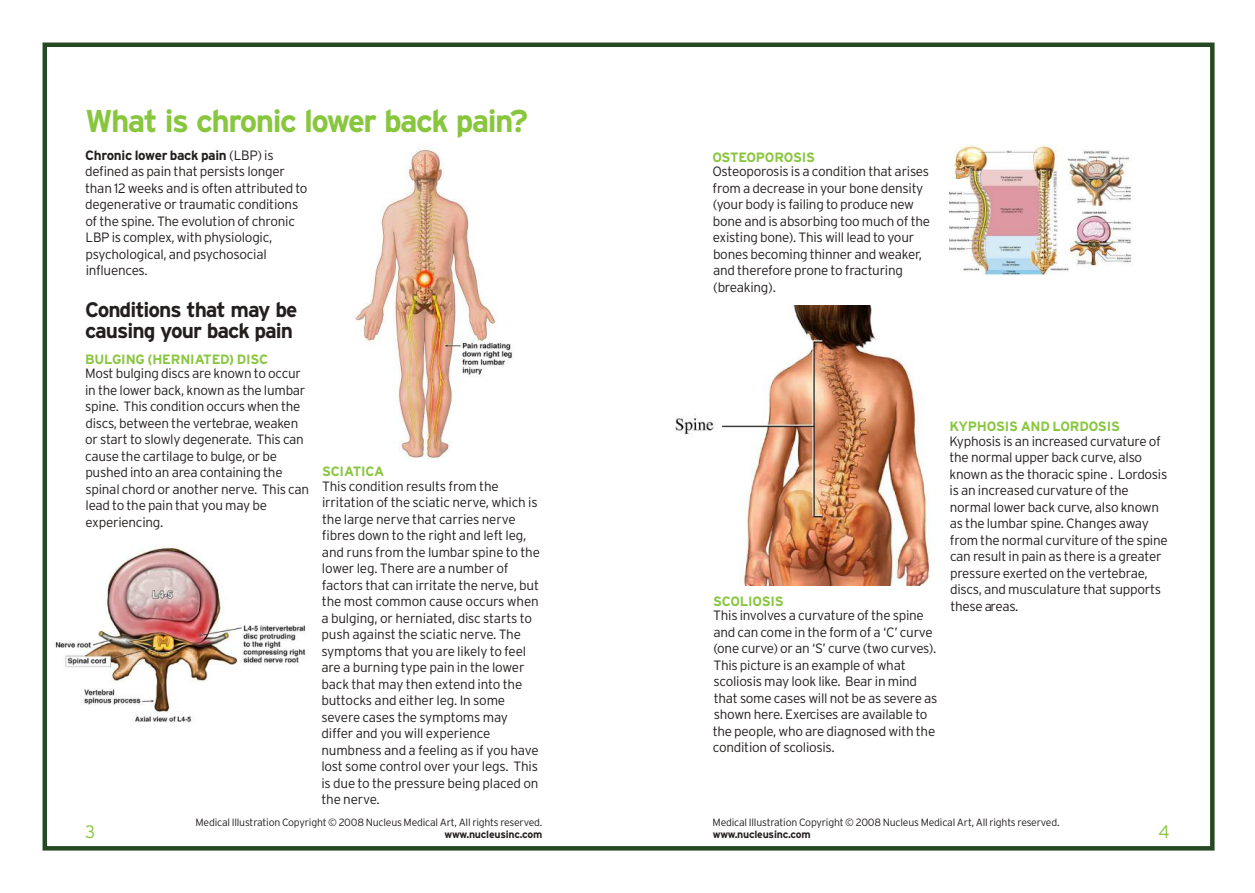
<style>
.page{position:relative;width:1255px;height:893px;background:#fff}
.page>*{position:absolute;margin:0;border:0;box-sizing:border-box;transform-origin:0 0}
.t1{font:700 31.5px "Interstate";letter-spacing:-.05em;color:#88c63e}
.t2{font:700 21px/21px "Interstate";letter-spacing:-.05em;color:#241f1f}
.t3{font:300 18px "Interstate";color:#88c63e}
.t4{font:300 13.5px/16.5px "Interstate";letter-spacing:-.02em;color:#241f1f}
.t5{font:700 13.5px "Interstate";letter-spacing:-.015em;color:#88c63e}
.t6{font:300 10.5px "Interstate";letter-spacing:-.02em;color:#241f1f}
.t7{font:700 10.5px "Interstate";letter-spacing:-.02em;color:#241f1f}
.s1{font-weight:700}
</style>
<div class="page">
<div style="left:43px;top:43px;width:1171px;height:808px;border:4px solid #264823"></div>
<img style="left:55px;top:546px;width:251px;height:177px">
<img style="left:353px;top:147px;width:161px;height:312px">
<img style="left:675px;top:305px;width:256px;height:281px">
<img style="left:949px;top:145px;width:183px;height:130px">
<h1 class="t1" style="left:85px;top:103px;width:444px">What is chronic lower back pain?</h1>
<p class="t4" style="left:85px;top:147px;width:224px"><span class="s1">Chronic lower back pain</span> (LBP) is defined as pain that persists longer than 12 weeks and is often attributed to degenerative or traumatic conditions of the spine. The evolution of chronic LBP is complex, with physiologic, psychological, and psychosocial influences.</p>
<h2 class="t2" style="left:85px;top:299px;width:214px">Conditions that may be causing your back pain</h2>
<p class="t5" style="left:85px;top:351px;width:185px">BULGING (HERNIATED) DISC</p>
<p class="t4" style="left:85px;top:365px;width:225px">Most bulging discs are known to occur in the lower back, known as the lumbar spine. This condition occurs when the discs, between the vertebrae, weaken or start to slowly degenerate. This can cause the cartilage to bulge, or be pushed into an area containing the spinal chord or another nerve. This can lead to the pain that you may be experiencing.</p>
<p class="t5" style="left:322px;top:464px;width:64px">SCIATICA</p>
<p class="t4" style="left:321px;top:478px;width:220px">This condition results from the irritation of the sciatic nerve, which is the large nerve that carries nerve fibres down to the right and left leg, and runs from the lumbar spine to the lower leg. There are a number of factors that can irritate the nerve, but the most common cause occurs when a bulging, or herniated, disc starts to push against the sciatic nerve. The symptoms that you are likely to feel are a burning type pain in the lower back that may then extend into the buttocks and either leg. In some severe cases the symptoms may differ and you will experience numbness and a feeling as if you have lost some control over your legs. This is due to the pressure being placed on the nerve.</p>
<p class="t5" style="left:712px;top:149px;width:104px">OSTEOPOROSIS</p>
<p class="t4" style="left:712px;top:163px;width:219px">Osteoporosis is a condition that arises from a decrease in your bone density (your body is failing to produce new bone and is absorbing too much of the existing bone). This will lead to your bones becoming thinner and weaker, and therefore prone to fracturing (breaking).</p>
<p class="t5" style="left:713px;top:593px;width:72px">SCOLIOSIS</p>
<p class="t4" style="left:712px;top:607px;width:226px">This involves a curvature of the spine and can come in the form of a ‘C’ curve (one curve) or an ‘S’ curve (two curves).<br>This picture is an example of what scoliosis may look like. Bear in mind that some cases will not be as severe as shown here. Exercises are available to the people, who are diagnosed with the condition of scoliosis.</p>
<p class="t5" style="left:949px;top:419px;width:172px">KYPHOSIS AND LORDOSIS</p>
<p class="t4" style="left:949px;top:432px;width:220px">Kyphosis is an increased curvature of the normal upper back curve, also known as the thoracic spine . Lordosis is an increased curvature of the normal lower back curve, also known as the lumbar spine. Changes away from the normal curviture of the spine can result in pain as there is a greater pressure exerted on the vertebrae, discs, and musculature that supports these areas.</p>
<p class="t6" style="left:195px;top:816px;width:348px">Medical Illustration Copyright © 2008 Nucleus Medical Art, All rights reserved.</p>
<p class="t7" style="left:444px;top:828px;width:99px">www.nucleusinc.com</p>
<p class="t6" style="left:712px;top:816px;width:348px">Medical Illustration Copyright © 2008 Nucleus Medical Art, All rights reserved.</p>
<p class="t7" style="left:712px;top:828px;width:99px">www.nucleusinc.com</p>
<h3 class="t3" style="left:85px;top:821px;width:12px">3</h3>
<h3 class="t3" style="left:1158px;top:821px;width:13px">4</h3>
</div>
